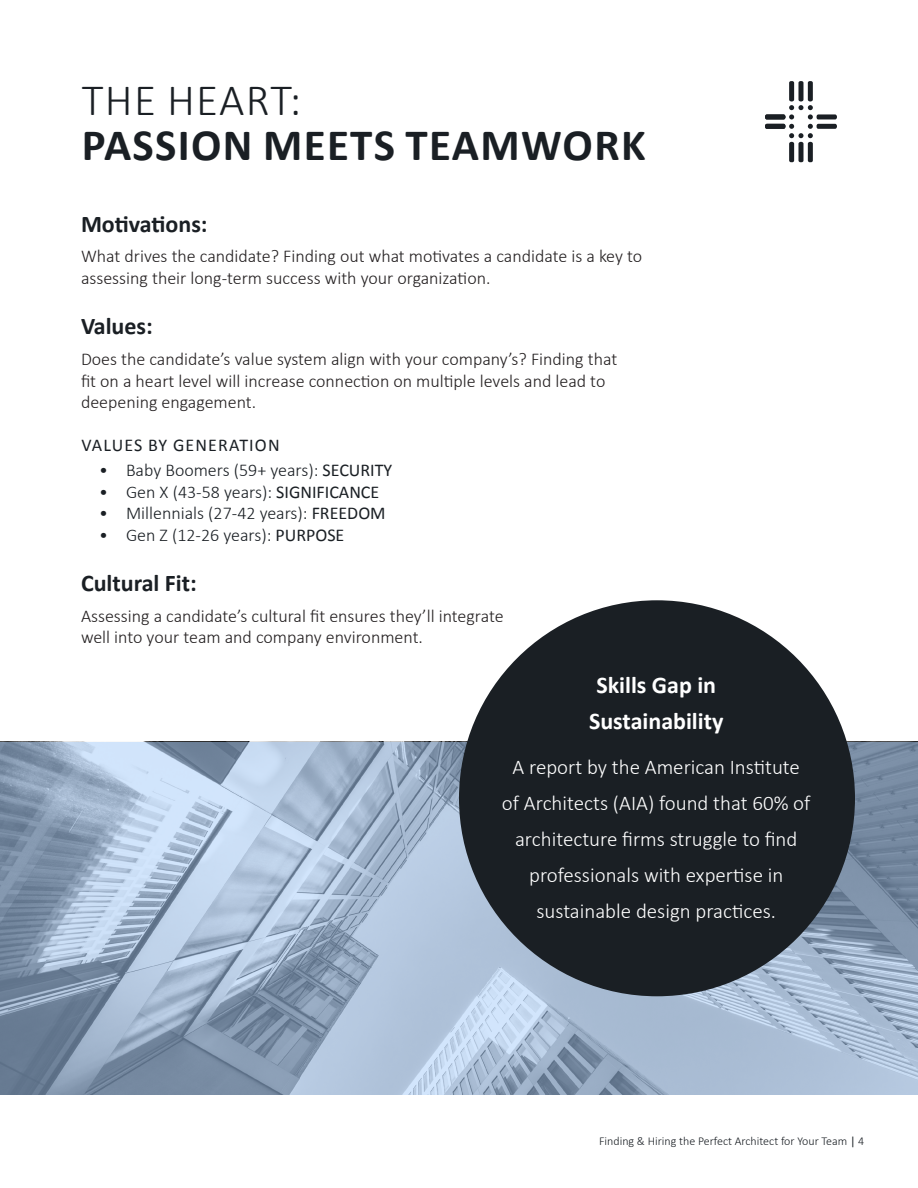
<style>
.page{position:relative;width:918px;height:1188px;background:#fff}
.page>*{position:absolute;margin:0;border:0;box-sizing:border-box;transform-origin:0 0}
.t1{font:700 45px "Calibri";letter-spacing:.03em;color:#1a1f24}
.t2{font:300 45px "Calibri";letter-spacing:.03em;color:#1a1f24}
.ACCENT{font:700 24px "Calibri";color:#1a1f24}
.ACCENT-2{font:700 24px/36px "Calibri";color:#fff;text-align:center}
.ACCENT-3{font:300 21px/36px "Calibri";color:#fff;text-align:center}
.t3{font:300 18px/21.6px "Calibri";color:#231f20}
.t4{font:300 18px "Calibri";color:#1a1f24}
.ACCENT-4{font:18px "Calibri";letter-spacing:.065em;color:#1a1f24}
.t5{font:300 12px "Calibri";color:#1a1f24}
.s1{font-weight:400}
</style>
<div class="page">
<svg style="left:765px;top:81px;width:72px;height:81px"></svg>
<svg style="left:0;top:742px;width:918px;height:353px;background:#9eb2c9"></svg>
<div style="left:459px;top:600px;width:396px;height:396px;background:#1a1f24;border-radius:50%"></div>
<p class="t2" style="left:82px;top:72px;width:221px">THE HEART:</p>
<p class="t1" style="left:82px;top:113px;width:565px">PASSION MEETS TEAMWORK</p>
<p class="ACCENT" style="left:81px;top:207px;width:128px">Motivations:</p>
<p class="t3" style="left:81px;top:245px;width:563px">What drives the candidate? Finding out what motivates a candidate is a key to assessing their long-term success with your organization.</p>
<p class="ACCENT" style="left:81px;top:309px;width:73px">Values:</p>
<p class="t3" style="left:81px;top:348px;width:538px">Does the candidate’s value system align with your company’s? Finding that fit on a heart level will increase connection on multiple levels and lead to deepening engagement.</p>
<p class="ACCENT-4" style="left:81px;top:433px;width:200px">VALUES BY GENERATION</p>
<p class="t4" style="left:99px;top:459px;width:295px">• Baby Boomers (59+ years): <span class="s1">SECURITY</span></p>
<p class="t4" style="left:99px;top:480px;width:282px">• Gen X (43-58 years): <span class="s1">SIGNIFICANCE</span></p>
<p class="t4" style="left:99px;top:502px;width:288px">• Millennials (27-42 years): <span class="s1">FREEDOM</span></p>
<p class="t4" style="left:99px;top:524px;width:247px">• Gen Z (12-26 years): <span class="s1">PURPOSE</span></p>
<p class="ACCENT" style="left:81px;top:566px;width:117px">Cultural Fit:</p>
<p class="t3" style="left:81px;top:605px;width:424px">Assessing a candidate’s cultural fit ensures they’ll integrate well into your team and company environment.</p>
<p class="ACCENT-2" style="left:589px;top:667px;width:136px">Skills Gap in<br>Sustainability</p>
<p class="ACCENT-3" style="left:502px;top:749px;width:310px">A report by the American Institute of Architects (AIA) found that 60% of architecture firms struggle to find professionals with expertise in sustainable design practices.</p>
<p class="t5" style="left:599px;top:1134px;width:267px">Finding &amp; Hiring the Perfect Architect for Your Team <span class="s1">|</span> 4</p>
</div>
